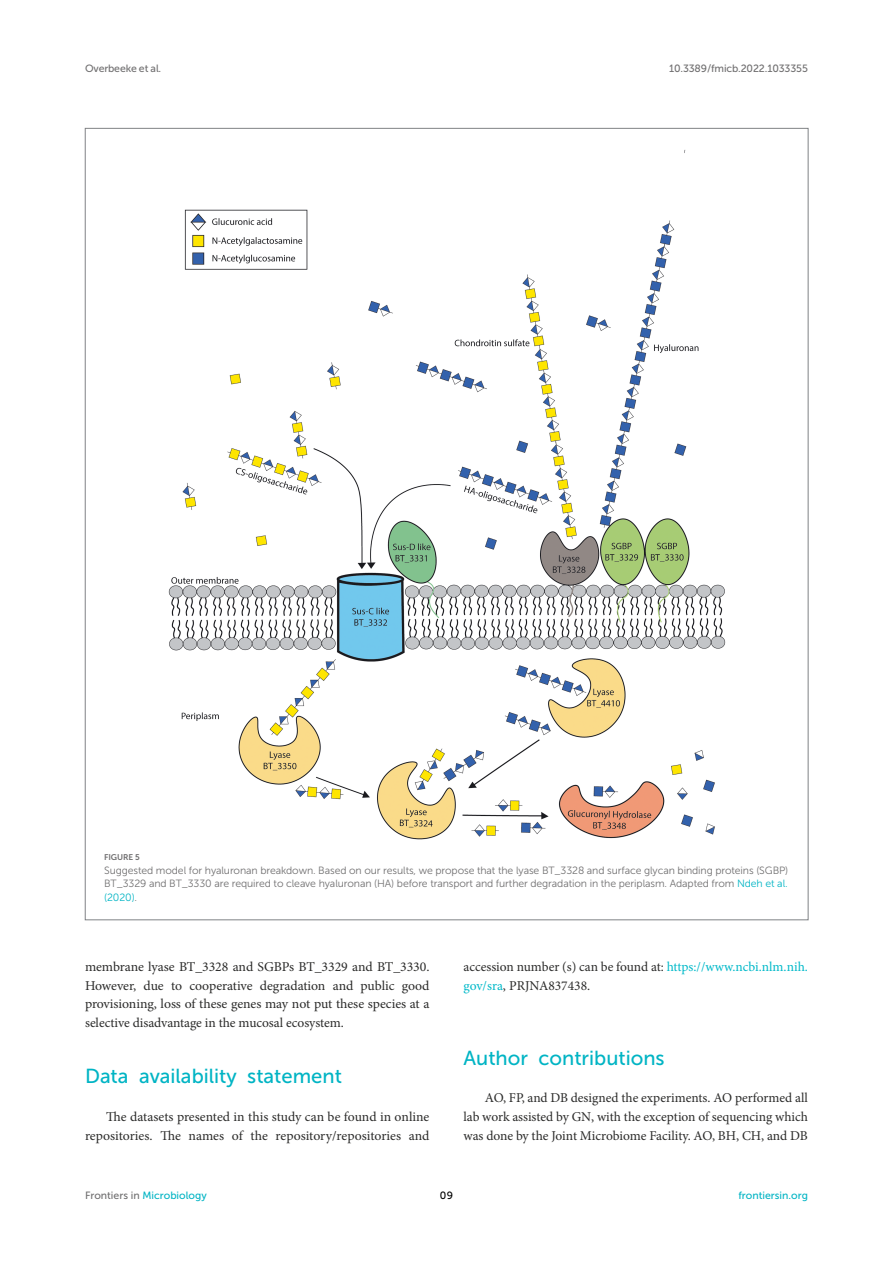
<style>
.page{position:relative;width:893px;height:1263px;background:#fff}
.page>*{position:absolute;margin:0;border:0;box-sizing:border-box;transform-origin:0 0}
.HEAD_1{font:20.25px "Museo Sans 500";color:#00b4c4}
.TEXT_FLUSH{font:13.5px/18.8px "Minion Pro";color:#2b2b2a;text-align:right}
.TEXT{font:13.5px/18.8px "Minion Pro";letter-spacing:-.005em;color:#2b2b2a;text-align:justify}
.FIG_LEG{font:10.5px/13.5px "Museo Sans 300";letter-spacing:-.01em;color:#706f70;text-align:justify}
.t1{font:10.5px "Museo Sans 500";letter-spacing:-.015em;color:#706f70}
.t2{font:10.5px "Museo Sans 500";color:#00b4c4}
.t3{font:10.5px "Museo Sans 500";color:#000}
.FIG_HD{font:8.25px "Museo Sans 700";letter-spacing:-.01em;color:#706f70}
.s1{color:#00b4c4}
.s2{color:#00b9c9}
.s3{color:#706f70}
</style>
<div class="page">
<img style="left:168px;top:150px;width:558px;height:690px">
<p class="t1" style="left:85px;top:63px;width:78px">Overbeeke et al.</p>
<p class="t1" style="left:669px;top:63px;width:140px">10.3389/fmicb.2022.1033355</p>
<p class="FIG_HD" style="left:104px;top:853px;width:37px">FIGURE 5</p>
<p class="FIG_LEG" style="left:104px;top:864px;width:686px">Suggested model for hyaluronan breakdown. Based on our results, we propose that the lyase BT_3328 and surface glycan binding proteins (SGBP)<br>BT_3329 and BT_3330 are required to cleave hyaluronan (HA) before transport and further degradation in the periplasm. Adapted from <span class="s1">Ndeh et al. (2020)</span>.</p>
<p class="TEXT" style="left:85px;top:957px;width:346px">membrane lyase BT_3328 and SGBPs BT_3329 and BT_3330.<br>However, due to cooperative degradation and public good provisioning, loss of these genes may not put these species at a selective disadvantage in the mucosal ecosystem.</p>
<p class="HEAD_1" style="left:85px;top:1065px;width:258px">Data availability statement</p>
<p class="TEXT_FLUSH" style="left:85px;top:1107px;width:346px">The datasets presented in this study can be found in online repositories. The names of the repository/repositories and</p>
<p class="TEXT_FLUSH" style="left:463px;top:957px;width:346px;text-align:left">accession number (s) can be found at: <span class="s2">https://www.ncbi.nlm.nih. gov/sra</span>, PRJNA837438.</p>
<p class="HEAD_1" style="left:463px;top:1046px;width:203px">Author contributions</p>
<p class="TEXT_FLUSH" style="left:463px;top:1088px;width:346px;text-align:justify;text-indent:21px">AO, FP, and DB designed the experiments. AO performed all lab work assisted by GN, with the exception of sequencing which was done by the Joint Microbiome Facility. AO, BH, CH, and DB</p>
<p class="t2" style="left:85px;top:1190px;width:123px"><span class="s3">Frontiers in</span> Microbiology</p>
<p class="t3" style="left:440px;top:1190px;width:15px">09</p>
<p class="t2" style="left:738px;top:1190px;width:71px">frontiersin.org</p>
</div>
